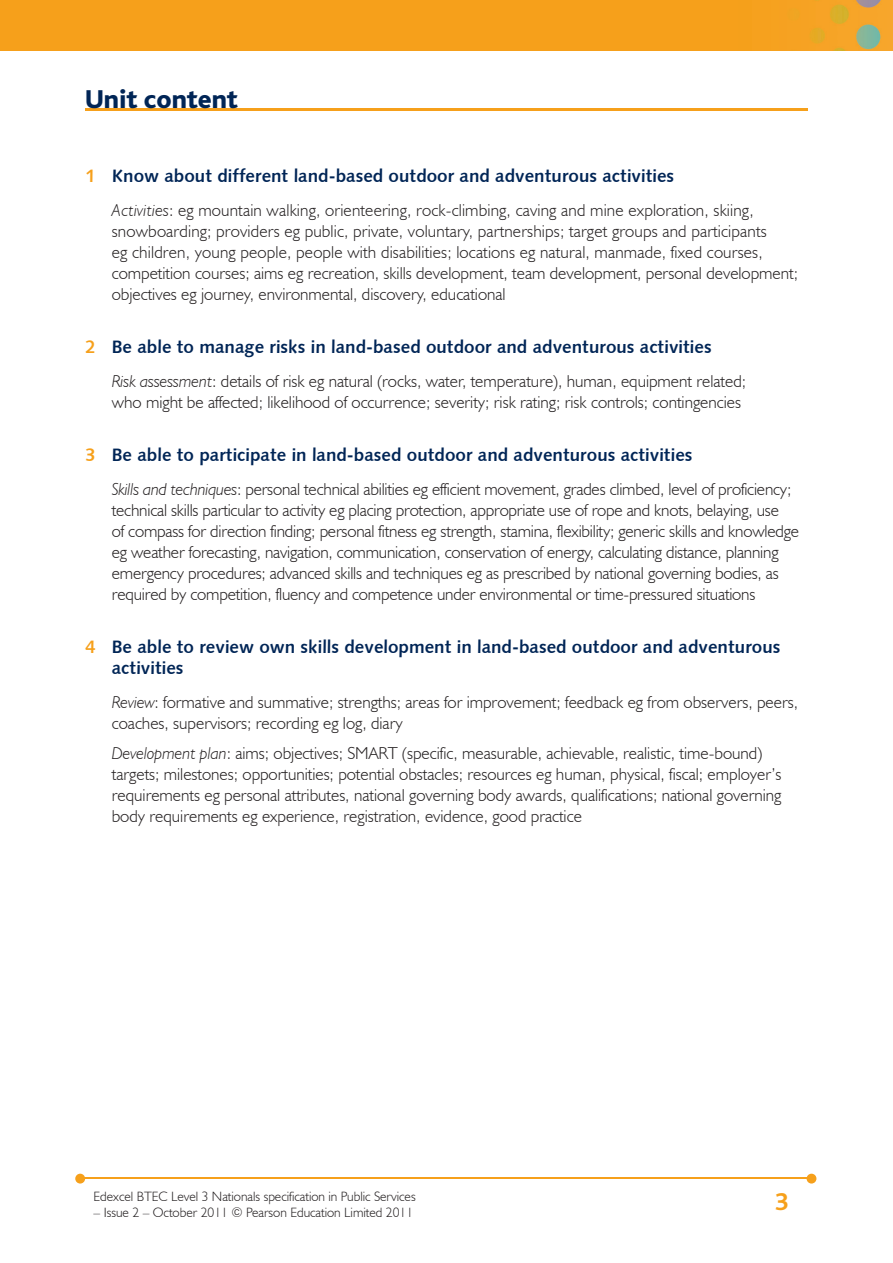
<style>
.page{position:relative;width:893px;height:1263px;background:#fff}
.page>*{position:absolute;margin:0;border:0;box-sizing:border-box;transform-origin:0 0}
.t1{font:800 27px "Bliss";color:#002556}
.t2{font:700 25.5px "Bliss";color:#f6a01b}
.t3{font:18px/21px "Humanist 531 BT Bold A";color:#002556}
.t4{font:300 17.25px/21px "Humanist 521 BT";color:#231f20}
.t5{font:300 13.5px "Humanist 521 BT";color:#231f20}
.s1{color:#f6a01b}
.s2{font-style:italic}
</style>
<div class="page">
<img style="left:0;top:0;width:893px;height:51px">
<hr style="left:82px;top:1178px;width:728px;height:1px;background:#f6a01b">
<svg style="left:807px;top:1174px;width:9px;height:9px"></svg>
<svg style="left:75px;top:1174px;width:10px;height:9px"></svg>
<hr style="left:85px;top:108px;width:723px;height:2px;background:#f6a01b">
<h1 class="t1" style="left:85px;top:85px;width:154px">Unit content</h1>
<p class="t3" style="left:85px;top:165px;width:591px"><span class="s1">1</span> Know about different land-based outdoor and adventurous activities</p>
<p class="t4" style="left:112px;top:199px;width:688px"><span class="s2">Activities</span>: eg mountain walking, orienteering, rock-climbing, caving and mine exploration, skiing, snowboarding; providers eg public, private, voluntary, partnerships; target groups and participants<br>eg children, young people, people with disabilities; locations eg natural, manmade, fixed courses, competition courses; aims eg recreation, skills development, team development, personal development; objectives eg journey, environmental, discovery, educational</p>
<p class="t3" style="left:85px;top:336px;width:628px"><span class="s1">2</span> Be able to manage risks in land-based outdoor and adventurous activities</p>
<p class="t4" style="left:112px;top:370px;width:636px"><span class="s2">Risk assessment</span>: details of risk eg natural (rocks, water, temperature), human, equipment related; who might be affected; likelihood of occurrence; severity; risk rating; risk controls; contingencies</p>
<p class="t3" style="left:85px;top:444px;width:609px"><span class="s1">3</span> Be able to participate in land-based outdoor and adventurous activities</p>
<p class="t4" style="left:112px;top:478px;width:689px"><span class="s2">Skills and techniques</span>: personal technical abilities eg efficient movement, grades climbed, level of proficiency; technical skills particular to activity eg placing protection, appropriate use of rope and knots, belaying, use<br>of compass for direction finding; personal fitness eg strength, stamina, flexibility; generic skills and knowledge eg weather forecasting, navigation, communication, conservation of energy, calculating distance, planning emergency procedures; advanced skills and techniques eg as prescribed by national governing bodies, as required by competition, fluency and competence under environmental or time-pressured situations</p>
<p class="t3" style="left:112px;top:636px;width:670px;text-indent:-27px"><span class="s1">4</span> Be able to review own skills development in land-based outdoor and adventurous activities</p>
<p class="t4" style="left:112px;top:691px;width:688px"><span class="s2">Review</span>: formative and summative; strengths; areas for improvement; feedback eg from observers, peers, coaches, supervisors; recording eg log, diary</p>
<p class="t4" style="left:112px;top:742px;width:671px"><span class="s2">Development plan</span>: aims; objectives; SMART (specific, measurable, achievable, realistic, time-bound) targets; milestones; opportunities; potential obstacles; resources eg human, physical, fiscal; employer’s requirements eg personal attributes, national governing body awards, qualifications; national governing body requirements eg experience, registration, evidence, good practice</p>
<p class="t5" style="left:94px;top:1188px;width:324px">Edexcel BTEC Level 3 Nationals specification in Public Services</p>
<p class="t5" style="left:94px;top:1204px;width:321px">– Issue 2 – October 2011 © Pearson Education Limited 2011</p>
<h2 class="t2" style="left:775px;top:1188px;width:15px">3</h2>
</div>
